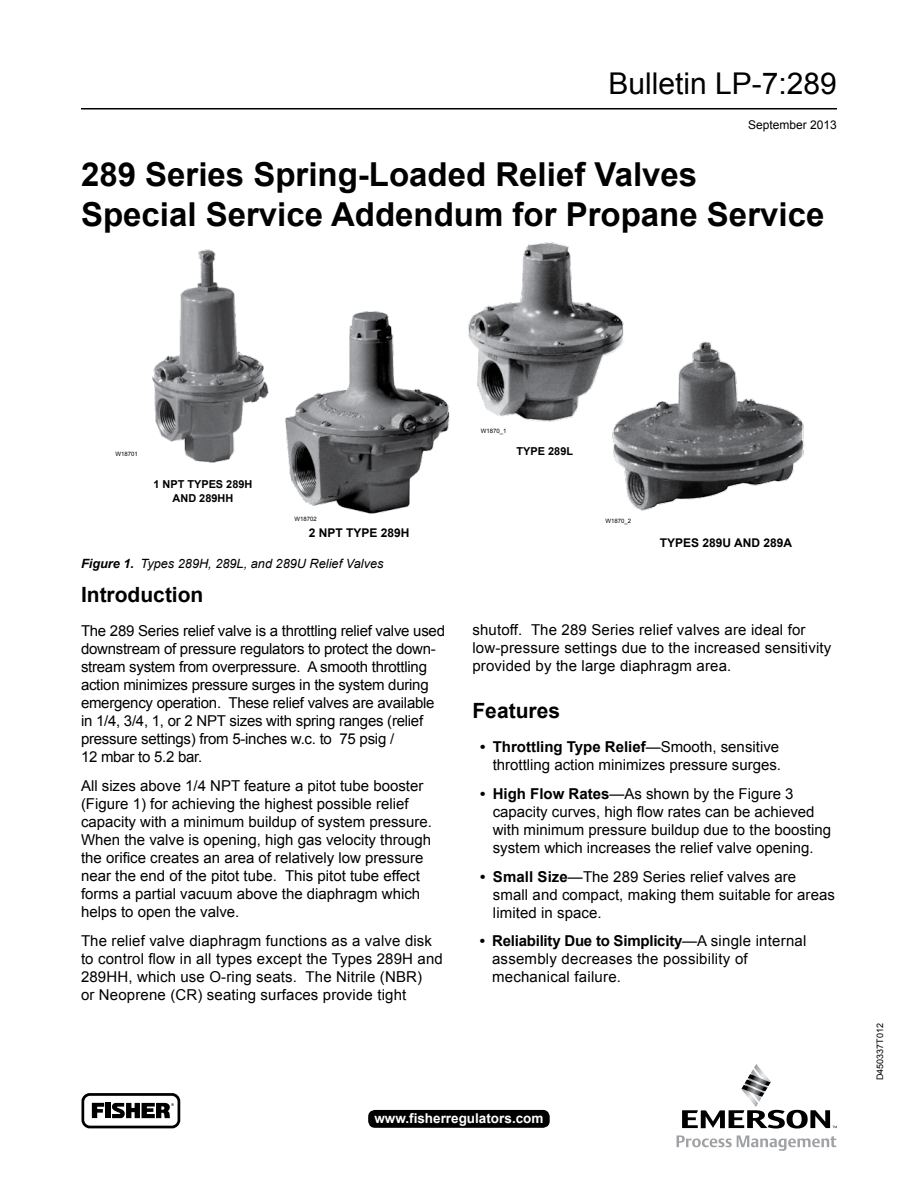
<style>
.page{position:relative;width:918px;height:1188px;background:#fff}
.page>*{position:absolute;margin:0;border:0;box-sizing:border-box;transform-origin:0 0}
.t1{font:700 33px/39.6px "Arial";color:#000}
.t2{font:30px "Arial";color:#000}
.t3{font:700 21px "Arial";color:#000}
.t4{font:15px/18px "Arial";color:#000}
.t5{font:700 13.5px "Arial";color:#fff}
.t6{font:italic 12.75px "Arial";color:#000}
.t7{font:700 12px "Arial";color:#000}
.t8{font:12px "Arial";color:#000}
.t9{font:700 10.95px/13px "Arial";color:#000}
.t10{font:9px "Arial";color:#000}
.t11{font:6px "Arial";color:#000}
.s1{font-weight:700}
</style>
<div class="page">
<hr style="left:81px;top:108px;width:756px;height:2px;background:#000">
<svg style="left:682px;top:1064px;width:155px;height:65px"></svg>
<svg style="left:677px;top:1135px;width:159px;height:16px"></svg>
<svg style="left:81px;top:1093px;width:99px;height:35px"></svg>
<div style="left:369px;top:1111px;width:180px;height:16px;background:#000;border-radius:6px"></div>
<div style="left:368px;top:1110px;width:182px;height:18px;border:2px solid #000;border-radius:6px"></div>
<img style="left:468px;top:242px;width:156px;height:180px">
<img style="left:152px;top:249px;width:117px;height:214px">
<img style="left:284px;top:311px;width:166px;height:203px">
<img style="left:601px;top:339px;width:204px;height:172px">
<h2 class="t2" style="left:609px;top:64px;width:230px">Bulletin LP-7:289</h2>
<p class="t8" style="left:748px;top:117px;width:90px">September 2013</p>
<h1 class="t1" style="left:81px;top:156px;width:745px">289 Series Spring-Loaded Relief Valves<br>Special Service Addendum for Propane Service</h1>
<p class="t11" style="left:481px;top:427px;width:27px">W1870_1</p>
<p class="t11" style="left:115px;top:450px;width:24px">W18701</p>
<p class="t9" style="left:517px;top:444px;width:58px">Type 289L</p>
<p class="t9" style="left:173px;top:478px;width:81px;text-indent:-19px">1 NPT Types 289H<br>And</p>
<p class="t9" style="left:199px;top:492px;width:36px">289HH</p>
<p class="t11" style="left:294px;top:515px;width:24px">W18702</p>
<p class="t11" style="left:606px;top:517px;width:27px">W1870_2</p>
<p class="t7" style="left:309px;top:524px;width:102px">2 NPT TYPE 289H</p>
<p class="t6" style="left:81px;top:555px;width:304px"><span class="s1">Figure 1.</span> Types 289H, 289L, and 289U Relief Valves</p>
<p class="t7" style="left:660px;top:535px;width:79px">Types 289U and</p>
<p class="t7" style="left:763px;top:535px;width:30px">289A</p>
<h3 class="t3" style="left:81px;top:580px;width:124px">Introduction</h3>
<p class="t4" style="left:81px;top:622px;width:366px">The 289 Series relief valve is a throttling relief valve used downstream of pressure regulators to protect the down&shy;stream system from overpressure. A smooth throttling action minimizes pressure surges in the system during emergency operation. These relief valves are available in 1/4, 3/4, 1, or 2 NPT sizes with spring ranges (relief pressure settings) from 5-inches w.c. to 75 psig /<br>12 mbar to 5.2 bar.</p>
<p class="t4" style="left:81px;top:777px;width:352px">All sizes above 1/4 NPT feature a pitot tube booster (Figure 1) for achieving the highest possible relief capacity with a minimum buildup of system pressure.<br>When the valve is opening, high gas velocity through the orifice creates an area of relatively low pressure near the end of the pitot tube. This pitot tube effect forms a partial vacuum above the diaphragm which helps to open the valve.</p>
<p class="t4" style="left:81px;top:931px;width:363px">The relief valve diaphragm functions as a valve disk to control flow in all types except the Types 289H and 289HH, which use O-ring seats. The Nitrile (NBR)<br>or Neoprene (CR) seating surfaces provide tight</p>
<p class="t4" style="left:472px;top:621px;width:360px">shutoff. The 289 Series relief valves are ideal for low-pressure settings due to the increased sensitivity provided by the large diaphragm area.</p>
<h3 class="t3" style="left:472px;top:696px;width:89px">Features</h3>
<p class="t4" style="left:480px;top:738px;width:303px;text-align:right"><span class="s1">• Throttling Type Relief</span>—Smooth, sensitive throttling action minimizes pressure surges.</p>
<p class="t4" style="left:493px;top:785px;width:340px;text-indent:-13px"><span class="s1">• High Flow Rates</span>—As shown by the Figure 3 capacity curves, high flow rates can be achieved with minimum pressure buildup due to the boosting system which increases the relief valve opening.</p>
<p class="t4" style="left:493px;top:867px;width:344px;text-indent:-13px"><span class="s1">• Small Size</span>—The 289 Series relief valves are small and compact, making them suitable for areas limited in space.</p>
<p class="t4" style="left:492px;top:932px;width:316px;text-indent:-12px"><span class="s1">• Reliability Due to Simplicity</span>—A single internal assembly decreases the possibility of mechanical failure.</p>
<p class="t5" style="left:374px;top:1109px;width:171px">www.fisherregulators.com</p>
<p class="t10" style="left:874px;top:1080px;width:59px;rotate:-90deg">D450337T012</p>
</div>
